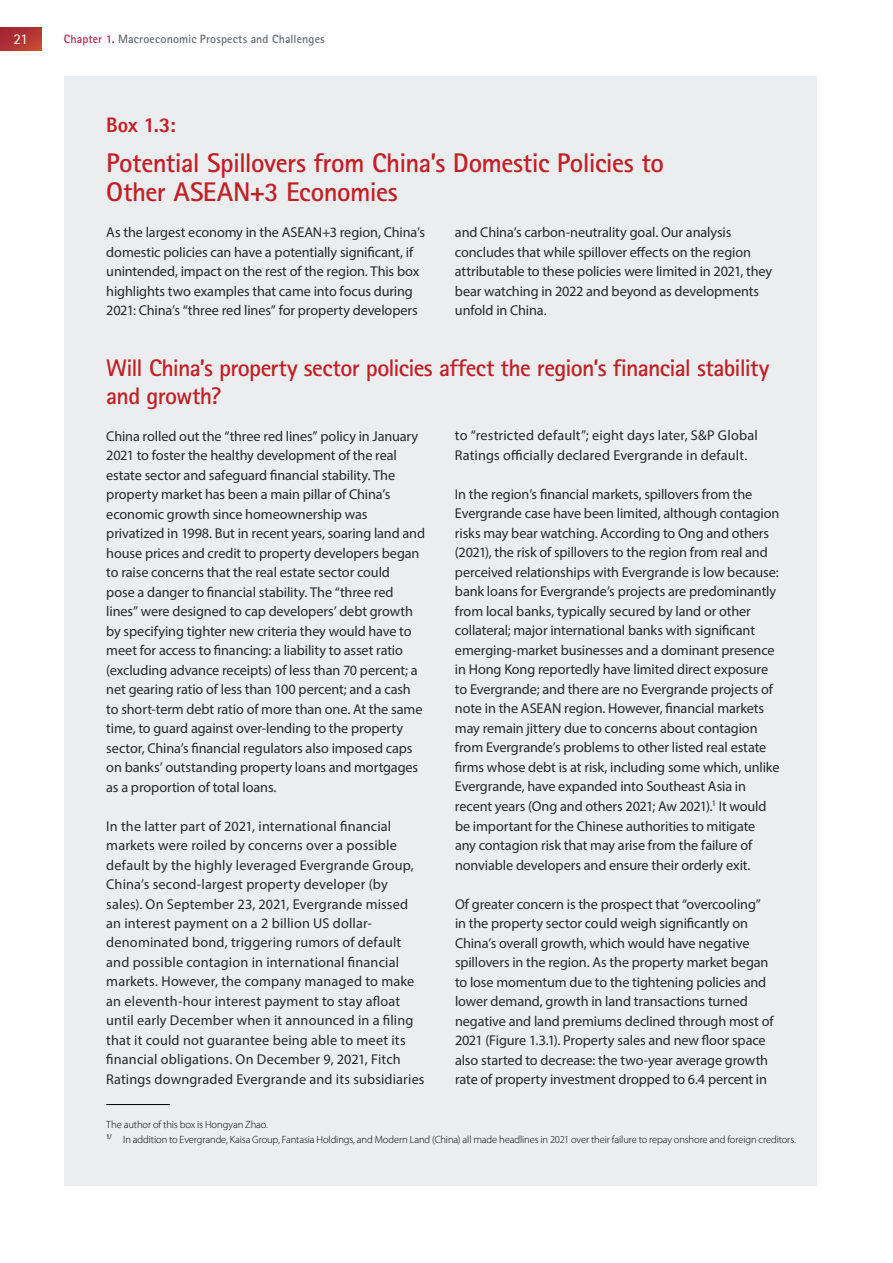
<style>
.page{position:relative;width:893px;height:1263px;background:#fff}
.page>*{position:absolute;margin:0;border:0;box-sizing:border-box;transform-origin:0 0}
.t1{font:700 27px/28.5px "Rotis Sans Serif Std";letter-spacing:-.02em;color:#c02026}
.t2{font:700 24px/28.5px "Rotis Sans Serif Std";letter-spacing:-.03em;color:#c02026}
.t3{font:800 21px "Rotis Sans Serif Std";color:#c02026}
.t4{font:15px "Rotis Sans Serif Std";color:#fff}
.t5{font:14.25px/19.5px "Myriad Pro";letter-spacing:-.005em;color:#292829}
.t6{font:700 12px "Rotis Sans Serif Std";letter-spacing:.01em;color:#666c70}
.t7{font:300 10.5px/15px "Myriad Pro";letter-spacing:-.01em;color:#000}
.s1{color:#ae294d}
</style>
<div class="page">
<div style="left:0;top:28px;width:41px;height:23px;background:linear-gradient(to right,#a52834,#bd4132)"></div>
<div style="left:64px;top:77px;width:752px;height:1109px;background:#ebedee"></div>
<hr style="left:106px;top:1104px;width:64px;height:1px;background:#000">
<p class="t4" style="left:13px;top:31px;width:16px">21</p>
<p class="t6" style="left:64px;top:32px;width:262px"><span class="s1">Chapter 1.</span> Macroeconomic Prospects and Challenges</p>
<h3 class="t3" style="left:106px;top:111px;width:71px">Box 1.3:</h3>
<h1 class="t1" style="left:106px;top:149px;width:559px">Potential Spillovers from China’s Domestic Policies to<br>Other ASEAN+3 Economies</h1>
<p class="t5" style="left:106px;top:222px;width:320px">As the largest economy in the ASEAN+3 region, China’s domestic policies can have a potentially significant, if unintended, impact on the rest of the region. This box highlights two examples that came into focus during 2021: China’s “three red lines” for property developers</p>
<p class="t5" style="left:455px;top:222px;width:319px">and China’s carbon-neutrality goal. Our analysis concludes that while spillover effects on the region attributable to these policies were limited in 2021, they bear watching in 2022 and beyond as developments unfold in China.</p>
<h2 class="t2" style="left:106px;top:353px;width:664px">Will China’s property sector policies affect the region’s financial stability and growth?</h2>
<p class="t5" style="left:106px;top:426px;width:320px">China rolled out the “three red lines” policy in January 2021 to foster the healthy development of the real estate sector and safeguard financial stability. The property market has been a main pillar of China’s economic growth since homeownership was privatized in 1998. But in recent years, soaring land and house prices and credit to property developers began to raise concerns that the real estate sector could<br>pose a danger to financial stability. The “three red lines” were designed to cap developers’ debt growth by specifying tighter new criteria they would have to meet for access to financing: a liability to asset ratio (excluding advance receipts) of less than 70 percent; a net gearing ratio of less than 100 percent; and a cash to short-term debt ratio of more than one. At the same time, to guard against over-lending to the property sector, China’s financial regulators also imposed caps on banks’ outstanding property loans and mortgages as a proportion of total loans.</p>
<p class="t5" style="left:106px;top:816px;width:320px">In the latter part of 2021, international financial markets were roiled by concerns over a possible default by the highly leveraged Evergrande Group, China’s second-largest property developer (by sales). On September 23, 2021, Evergrande missed an interest payment on a 2 billion US dollar&shy;denominated bond, triggering rumors of default and possible contagion in international financial markets. However, the company managed to make an eleventh-hour interest payment to stay afloat until early December when it announced in a filing that it could not guarantee being able to meet its financial obligations. On December 9, 2021, Fitch Ratings downgraded Evergrande and its subsidiaries</p>
<p class="t5" style="left:455px;top:426px;width:304px">to “restricted default”; eight days later, S&amp;P Global<br>Ratings officially declared Evergrande in default.</p>
<p class="t5" style="left:455px;top:484px;width:326px">In the region’s financial markets, spillovers from the Evergrande case have been limited, although contagion risks may bear watching. According to Ong and others (2021), the risk of spillovers to the region from real and perceived relationships with Evergrande is low because: bank loans for Evergrande’s projects are predominantly from local banks, typically secured by land or other collateral; major international banks with significant emerging-market businesses and a dominant presence in Hong Kong reportedly have limited direct exposure to Evergrande; and there are no Evergrande projects of note in the ASEAN region. However, financial markets may remain jittery due to concerns about contagion from Evergrande’s problems to other listed real estate firms whose debt is at risk, including some which, unlike Evergrande, have expanded into Southeast Asia in recent years (Ong and others 2021; Aw 2021).<sup>1</sup> It would be important for the Chinese authorities to mitigate any contagion risk that may arise from the failure of nonviable developers and ensure their orderly exit.</p>
<p class="t5" style="left:455px;top:894px;width:320px">Of greater concern is the prospect that “overcooling” in the property sector could weigh significantly on China’s overall growth, which would have negative spillovers in the region. As the property market began to lose momentum due to the tightening policies and lower demand, growth in land transactions turned negative and land premiums declined through most of 2021 (Figure 1.3.1). Property sales and new floor space also started to decrease: the two-year average growth rate of property investment dropped to 6.4 percent in</p>
<p class="t7" style="left:106px;top:1117px;width:691px">The author of this box is Hongyan Zhao.<br><sup>1/</sup> In addition to Evergrande, Kaisa Group, Fantasia Holdings, and Modern Land (China) all made headlines in 2021 over their failure to repay onshore and foreign creditors.</p>
</div>
